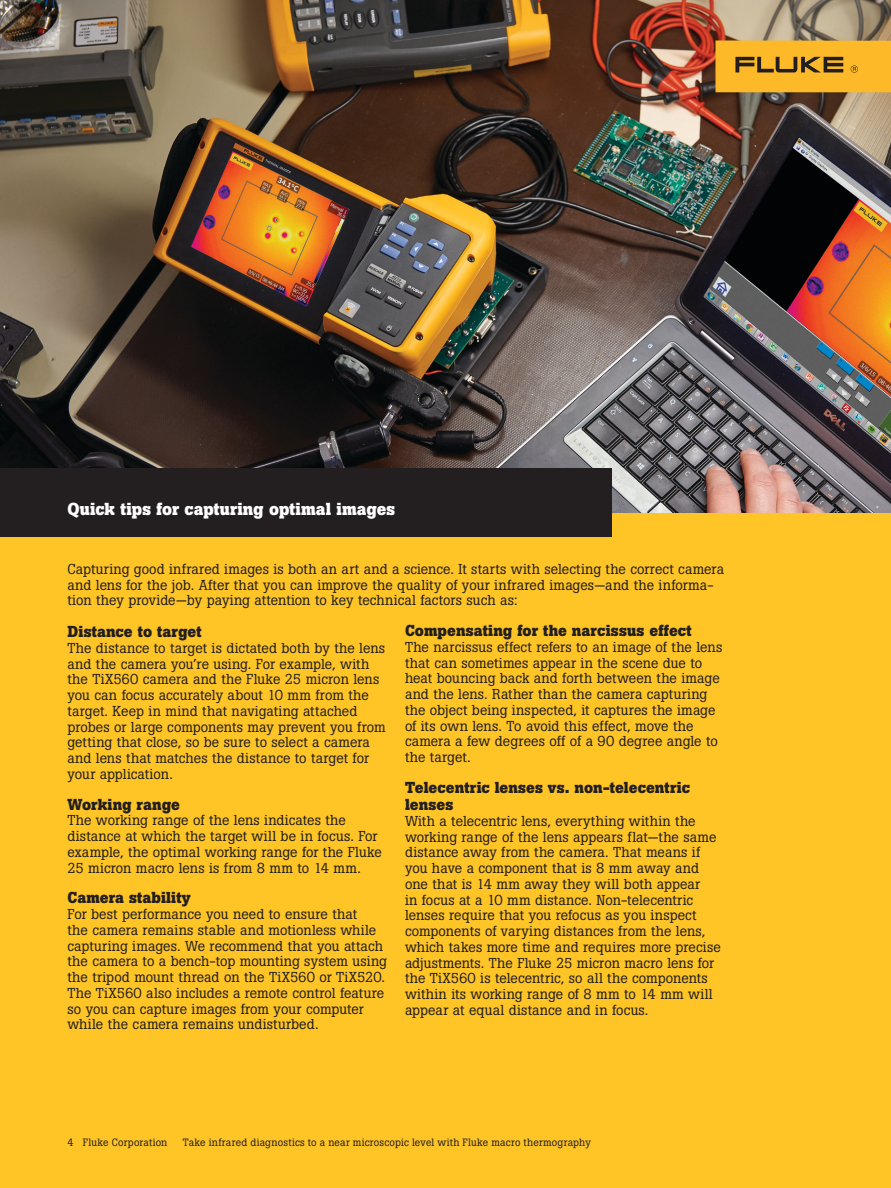
<style>
.page{position:relative;width:891px;height:1188px;background:#fff}
.page>*{position:absolute;margin:0;border:0;box-sizing:border-box;transform-origin:0 0}
.Subhead_1{font:700 17.25px "Boton Pro";letter-spacing:.005em;color:#fff}
.Subhead_2{font:700 15.75px/17.2px "Boton Pro";letter-spacing:.005em;color:#231f20}
.Body-no_indent{font:14.25px/15.8px "Boton Pro";letter-spacing:.005em;color:#231f20}
.t1{font:10.5px "Boton Pro";letter-spacing:.02em;color:#231f20}
</style>
<div class="page">
<img style="left:0;top:0;width:891px;height:513px">
<div style="left:0;top:513px;width:891px;height:675px;background:#ffc426"></div>
<div style="left:0;top:469px;width:612px;height:68px;background:#231f20"></div>
<div style="left:716px;top:40px;width:175px;height:52px;background:#fdb928"></div>
<svg style="left:735px;top:57px;width:108px;height:15px"></svg>
<svg style="left:851px;top:65px;width:7px;height:8px"></svg>
<p class="Subhead_1" style="left:68px;top:497px;width:329px">Quick tips for capturing optimal images</p>
<p class="Body-no_indent" style="left:68px;top:561px;width:658px">Capturing good infrared images is both an art and a science. It starts with selecting the correct camera and lens for the job. After that you can improve the quality of your infrared images—and the informa&shy;tion they provide—by paying attention to key technical factors such as:</p>
<p class="Subhead_2" style="left:68px;top:623px;width:136px">Distance to target</p>
<p class="Body-no_indent" style="left:68px;top:640px;width:320px">The distance to target is dictated both by the lens and the camera you’re using. For example, with the TiX560 camera and the Fluke 25 micron lens you can focus accurately about 10 mm from the target. Keep in mind that navigating attached probes or large components may prevent you from getting that close, so be sure to select a camera and lens that matches the distance to target for your application.</p>
<p class="Subhead_2" style="left:68px;top:796px;width:114px">Working range</p>
<p class="Body-no_indent" style="left:68px;top:813px;width:316px">The working range of the lens indicates the distance at which the target will be in focus. For example, the optimal working range for the Fluke 25 micron macro lens is from 8 mm to 14 mm.</p>
<p class="Subhead_2" style="left:68px;top:889px;width:125px">Camera stability</p>
<p class="Body-no_indent" style="left:68px;top:906px;width:321px">For best performance you need to ensure that<br>the camera remains stable and motionless while capturing images. We recommend that you attach the camera to a bench-top mounting system using the tripod mount thread on the TiX560 or TiX520.<br>The TiX560 also includes a remote control feature so you can capture images from your computer while the camera remains undisturbed.</p>
<p class="Subhead_2" style="left:405px;top:622px;width:288px">Compensating for the narcissus effect</p>
<p class="Body-no_indent" style="left:405px;top:639px;width:319px">The narcissus effect refers to an image of the lens that can sometimes appear in the scene due to heat bouncing back and forth between the image and the lens. Rather than the camera capturing the object being inspected, it captures the image of its own lens. To avoid this effect, move the camera a few degrees off of a 90 degree angle to the target.</p>
<p class="Subhead_2" style="left:405px;top:779px;width:287px">Telecentric lenses vs. non-telecentric lenses</p>
<p class="Body-no_indent" style="left:405px;top:813px;width:317px">With a telecentric lens, everything within the working range of the lens appears flat—the same distance away from the camera. That means if you have a component that is 8 mm away and one that is 14 mm away they will both appear<br>in focus at a 10 mm distance. Non-telecentric lenses require that you refocus as you inspect components of varying distances from the lens, which takes more time and requires more precise adjustments. The Fluke 25 micron macro lens for the TiX560 is telecentric, so all the components within its working range of 8 mm to 14 mm will appear at equal distance and in focus.</p>
<p class="t1" style="left:68px;top:1136px;width:101px">4 Fluke Corporation</p>
<p class="t1" style="left:183px;top:1136px;width:410px">Take infrared diagnostics to a near microscopic level with Fluke macro thermography</p>
</div>
